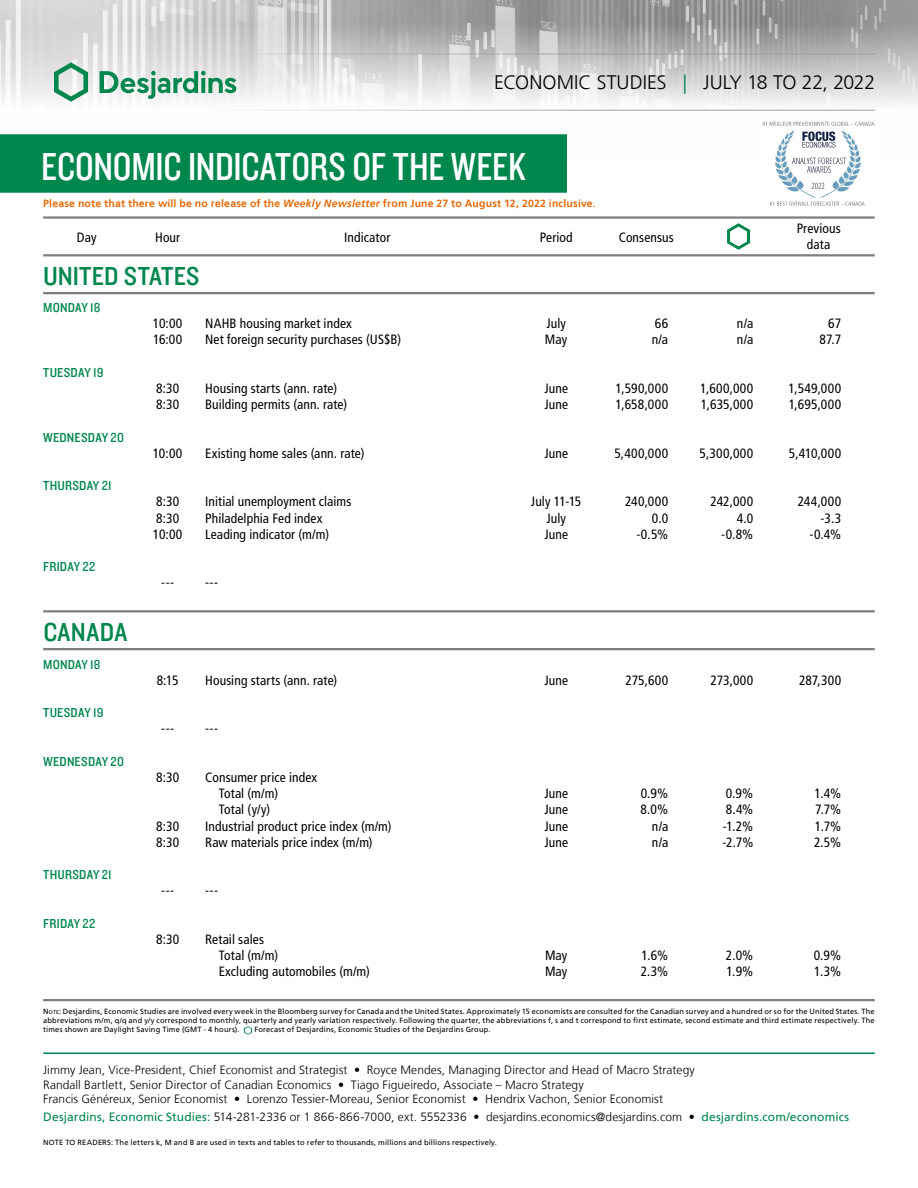
<style>
.page{position:relative;width:918px;height:1188px;background:#fff}
.page>*{position:absolute;margin:0;border:0;box-sizing:border-box;transform-origin:0 0}
.t1{font:40.5px "Knockout 29 Junior Ltweight";letter-spacing:-.005em;color:#fff}
.t2{font:27px "Knockout 30 Junior Welterwt";letter-spacing:.01em;color:#00874e}
.t3{font:300 19.5px "Frutiger LT";color:#000}
.t4{font:condensed 13.5px/16.2px "Frutiger LT";letter-spacing:.01em;color:#000}
.t5{font:13.5px "Knockout 30 Junior Welterwt";letter-spacing:.015em;color:#00874e}
.t6{font:condensed 13.5px/16.2px "Frutiger LT";letter-spacing:.03em;color:#000}
.t7{font:300 12px/14.4px "Frutiger LT";letter-spacing:.005em;color:#000}
.t8{font:700 10.5px "Frutiger LT";letter-spacing:.02em;color:#e46c0a}
.t9{font:7.5px/9px "Frutiger LT";letter-spacing:.02em;color:#000;text-align:justify}
.s1{color:#00874e}
.s2{font-style:italic}
.s3{font-style:inherit}
.s4{font-size:5.25px}
.s5{font-weight:400;color:#00874e}
</style>
<div class="page">
<img style="left:0;top:0;width:918px;height:111px">
<hr style="left:43px;top:54px;width:832px;height:1px;background:#9d9d9c">
<hr style="left:43px;top:110px;width:832px;height:1px;background:#9d9d9c">
<svg style="left:54px;top:62px;width:34px;height:40px"></svg>
<svg style="left:100px;top:71px;width:136px;height:28px"></svg>
<div style="left:0;top:135px;width:566px;height:57px;background:#00874e"></div>
<div style="left:0;top:134px;width:567px;height:59px;border:2px solid #00874e"></div>
<hr style="left:43px;top:1052px;width:832px;height:2px;background:#00874e">
<img style="left:762px;top:121px;width:113px;height:85px">
<hr style="left:43px;top:999px;width:832px;height:2px;background:#7f7f7f">
<hr style="left:43px;top:292px;width:832px;height:2px;background:#7f7f7f">
<hr style="left:43px;top:216px;width:832px;height:3px;background:#7f7f7f">
<hr style="left:43px;top:254px;width:832px;height:2px;background:#7f7f7f">
<hr style="left:43px;top:648px;width:832px;height:2px;background:#7f7f7f">
<hr style="left:43px;top:610px;width:832px;height:2px;background:#7f7f7f">
<img style="left:727px;top:224px;width:22px;height:25px">
<svg style="left:244px;top:1026px;width:8px;height:9px"></svg>
<h3 class="t3" style="left:494px;top:72px;width:383px">ECONOMIC STUDIES <span class="s1">|</span> JULY 18 TO 22, 2022</h3>
<h1 class="t1" style="left:41px;top:140px;width:486px">ECONOMIC INDICATORS OF THE WEEK</h1>
<p class="t8" style="left:43px;top:197px;width:554px">Please note that there will be no release of the <span class="s2">Weekly Newsletter</span> from June 27 to August 12, 2022 inclusive.</p>
<p class="t4" style="left:77px;top:230px;width:21px">Day</p>
<p class="t4" style="left:155px;top:230px;width:27px">Hour</p>
<p class="t4" style="left:344px;top:230px;width:48px">Indicator</p>
<p class="t4" style="left:540px;top:230px;width:35px">Period</p>
<p class="t4" style="left:619px;top:230px;width:57px">Consensus</p>
<p class="t4" style="left:797px;top:221px;width:46px">Previous</p>
<p class="t4" style="left:807px;top:237px;width:25px">data</p>
<p class="t2" style="left:43px;top:258px;width:158px">UNITED STATES</p>
<p class="t5" style="left:43px;top:298px;width:59px">MONDAY 18</p>
<p class="t4" style="left:153px;top:316px;width:31px">10:00<br>16:00</p>
<p class="t4" style="left:205px;top:316px;width:198px">NAHB housing market index<br>Net foreign security purchases (US$B)</p>
<p class="t4" style="left:545px;top:316px;width:24px">July<br>May</p>
<p class="t4" style="left:652px;top:316px;width:18px">66 n/a</p>
<p class="t4" style="left:737px;top:316px;width:18px">n/a n/a</p>
<p class="t4" style="left:820px;top:316px;width:23px;text-align:right">67<br>87.7</p>
<p class="t5" style="left:43px;top:363px;width:62px">TUESDAY 19</p>
<p class="t4" style="left:156px;top:380px;width:25px">8:30<br>8:30</p>
<p class="t4" style="left:205px;top:380px;width:143px">Housing starts (ann. rate)<br>Building permits (ann. rate)</p>
<p class="t4" style="left:544px;top:380px;width:25px">June<br>June</p>
<p class="t6" style="left:615px;top:380px;width:54px">1,590,000<br>1,658,000</p>
<p class="t6" style="left:700px;top:380px;width:55px">1,600,000<br>1,635,000</p>
<p class="t4" style="left:789px;top:380px;width:54px">1,549,000<br>1,695,000</p>
<p class="t5" style="left:43px;top:428px;width:82px">WEDNESDAY 20</p>
<p class="t4" style="left:153px;top:445px;width:31px">10:00</p>
<p class="t4" style="left:205px;top:445px;width:161px">Existing home sales (ann. rate)</p>
<p class="t4" style="left:544px;top:445px;width:25px">June</p>
<p class="t4" style="left:614px;top:445px;width:55px">5,400,000</p>
<p class="t4" style="left:700px;top:445px;width:55px">5,300,000</p>
<p class="t4" style="left:789px;top:445px;width:54px">5,410,000</p>
<p class="t5" style="left:43px;top:477px;width:70px">THURSDAY 21</p>
<p class="t4" style="left:153px;top:494px;width:31px">8:30<br>8:30<br>10:00</p>
<p class="t4" style="left:205px;top:494px;width:148px">Initial unemployment claims<br>Philadelphia Fed index<br>Leading indicator (m/m)</p>
<p class="t4" style="left:531px;top:494px;width:52px;text-align:center">July 11-15<br>July<br>June</p>
<p class="t4" style="left:625px;top:494px;width:45px;text-align:right">240,000<br>0.0 -0.5%</p>
<p class="t4" style="left:711px;top:494px;width:44px;text-align:right">242,000<br>4.0 -0.8%</p>
<p class="t4" style="left:798px;top:494px;width:45px;text-align:right">244,000 -3.3 -0.4%</p>
<p class="t5" style="left:43px;top:558px;width:54px">FRIDAY 22</p>
<p class="t4" style="left:161px;top:575px;width:14px">---</p>
<p class="t4" style="left:205px;top:575px;width:14px">---</p>
<p class="t2" style="left:43px;top:614px;width:85px">CANADA</p>
<p class="t5" style="left:43px;top:655px;width:59px">MONDAY 18</p>
<p class="t4" style="left:157px;top:672px;width:23px">8:15</p>
<p class="t4" style="left:205px;top:672px;width:134px">Housing starts (ann. rate)</p>
<p class="t4" style="left:544px;top:672px;width:25px">June</p>
<p class="t4" style="left:626px;top:672px;width:44px">275,600</p>
<p class="t4" style="left:710px;top:672px;width:44px">273,000</p>
<p class="t4" style="left:799px;top:672px;width:44px">287,300</p>
<p class="t5" style="left:43px;top:704px;width:62px">TUESDAY 19</p>
<p class="t4" style="left:161px;top:721px;width:14px">---</p>
<p class="t4" style="left:205px;top:721px;width:14px">---</p>
<p class="t5" style="left:43px;top:752px;width:82px">WEDNESDAY 20</p>
<p class="t4" style="left:156px;top:769px;width:25px">8:30</p>
<p class="t4" style="left:156px;top:818px;width:25px">8:30<br>8:30</p>
<p class="t4" style="left:205px;top:769px;width:114px">Consumer price index</p>
<p class="t4" style="left:219px;top:785px;width:61px">Total (m/m)</p>
<p class="t4" style="left:219px;top:802px;width:53px">Total (y/y)</p>
<p class="t4" style="left:205px;top:818px;width:188px">Industrial product price index (m/m)</p>
<p class="t4" style="left:205px;top:834px;width:169px">Raw materials price index (m/m)</p>
<p class="t4" style="left:544px;top:785px;width:25px;text-align:justify">June June June June</p>
<p class="t4" style="left:641px;top:785px;width:29px;text-align:right">0.9%<br>8.0% n/a n/a</p>
<p class="t4" style="left:723px;top:785px;width:32px;text-align:justify">0.9% 8.4% -1.2% -2.7%</p>
<p class="t4" style="left:814px;top:785px;width:29px;text-align:justify">1.4% 7.7% 1.7% 2.5%</p>
<p class="t5" style="left:43px;top:866px;width:70px">THURSDAY 21</p>
<p class="t5" style="left:43px;top:914px;width:54px">FRIDAY 22</p>
<p class="t4" style="left:161px;top:883px;width:14px">---</p>
<p class="t4" style="left:205px;top:883px;width:14px">---</p>
<p class="t4" style="left:156px;top:931px;width:25px">8:30</p>
<p class="t4" style="left:219px;top:931px;width:153px;text-indent:-14px">Retail sales<br>Total (m/m)<br>Excluding automobiles (m/m)</p>
<p class="t4" style="left:545px;top:947px;width:24px">May<br>May</p>
<p class="t4" style="left:641px;top:947px;width:29px">1.6%<br>2.3%</p>
<p class="t4" style="left:726px;top:947px;width:29px">2.0%<br>1.9%</p>
<p class="t4" style="left:814px;top:947px;width:29px">0.9%<br>1.3%</p>
<p class="t9" style="left:43px;top:1007px;width:833px"><span class="s3">N</span><span class="s4">OTE</span><span class="s3">:</span> Desjardins, Economic Studies are involved every week in the Bloomberg survey for Canada and the United States. Approximately 15 economists are consulted for the Canadian survey and a hundred or so for the United States. The abbreviations m/m, q/q and y/y correspond to monthly, quarterly and yearly variation respectively. Following the quarter, the abbreviations f, s and t correspond to first estimate, second estimate and third estimate respectively. The times shown are Daylight Saving Time (GMT - 4 hours).</p>
<p class="t9" style="left:254px;top:1025px;width:238px">Forecast of Desjardins, Economic Studies of the Desjardins Group.</p>
<p class="t7" style="left:43px;top:1063px;width:653px">Jimmy Jean, Vice-President, Chief Economist and Strategist • Royce Mendes, Managing Director and Head of Macro Strategy<br>Randall Bartlett, Senior Director of Canadian Economics • Tiago Figueiredo, Associate – Macro Strategy<br>Francis Généreux, Senior Economist • Lorenzo Tessier-Moreau, Senior Economist • Hendrix Vachon, Senior Economist</p>
<p class="t7" style="left:43px;top:1110px;width:808px"><span class="s5">Desjardins, Economic Studies:</span> 514-281-2336 or 1 866-866-7000, ext. 5552336 • desjardins.economics@desjardins.com • <span class="s5">desjardins.com/economics</span></p>
<p class="t9" style="left:43px;top:1138px;width:455px">NOTE TO READERS: The letters k, M and B are used in texts and tables to refer to thousands, millions and billions respectively.</p>
</div>
